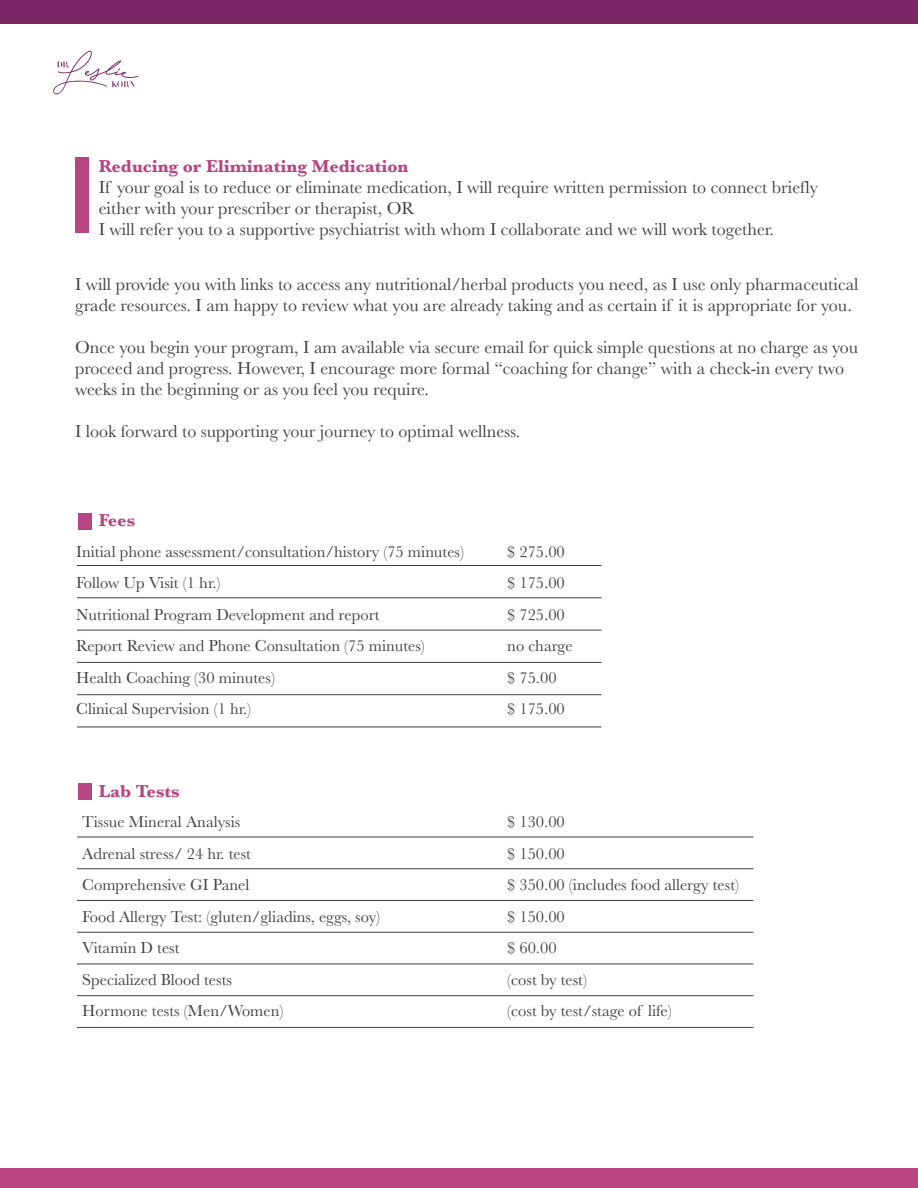
<style>
.page{position:relative;width:918px;height:1188px;background:#fff}
.page>*{position:absolute;margin:0;border:0;box-sizing:border-box;transform-origin:0 0}
.t1{font:18px/21px "Baskerville";color:#414042}
.t2{font:700 18px "Baskerville";color:#b84482}
.t3{font:16.5px/31.5px "Baskerville";color:#414042}
</style>
<div class="page">
<svg style="left:53px;top:50px;width:86px;height:45px"></svg>
<div style="left:0;top:0;width:918px;height:24px;background:#7b2566"></div>
<div style="left:0;top:1168px;width:918px;height:20px;background:#b84482"></div>
<div style="left:75px;top:158px;width:13px;height:75px;background:#b84482"></div>
<div style="left:78px;top:513px;width:13px;height:17px;background:#b84482"></div>
<div style="left:78px;top:783px;width:13px;height:17px;background:#b84482"></div>
<hr style="left:77px;top:565px;width:524px;height:1px;background:#414042">
<hr style="left:77px;top:598px;width:524px;height:1px;background:#414042">
<hr style="left:77px;top:630px;width:524px;height:1px;background:#414042">
<hr style="left:77px;top:662px;width:524px;height:1px;background:#414042">
<hr style="left:77px;top:694px;width:524px;height:1px;background:#414042">
<hr style="left:77px;top:727px;width:524px;height:1px;background:#414042">
<hr style="left:77px;top:837px;width:676px;height:1px;background:#414042">
<hr style="left:77px;top:868px;width:676px;height:1px;background:#414042">
<hr style="left:77px;top:900px;width:676px;height:1px;background:#414042">
<hr style="left:77px;top:932px;width:676px;height:1px;background:#414042">
<hr style="left:77px;top:964px;width:676px;height:1px;background:#414042">
<hr style="left:77px;top:995px;width:676px;height:1px;background:#414042">
<hr style="left:77px;top:1027px;width:676px;height:1px;background:#414042">
<p class="t2" style="left:99px;top:153px;width:311px">Reducing or Eliminating Medication</p>
<p class="t1" style="left:99px;top:177px;width:721px">If your goal is to reduce or eliminate medication, I will require written permission to connect briefly either with your prescriber or therapist, OR<br>I will refer you to a supportive psychiatrist with whom I collaborate and we will work together.</p>
<p class="t1" style="left:75px;top:274px;width:785px">I will provide you with links to access any nutritional/herbal products you need, as I use only pharmaceutical grade resources. I am happy to review what you are already taking and as certain if it is appropriate for you.</p>
<p class="t1" style="left:75px;top:337px;width:785px">Once you begin your program, I am available via secure email for quick simple questions at no charge as you proceed and progress. However, I encourage more formal “coaching for change” with a check-in every two weeks in the beginning or as you feel you require.</p>
<p class="t1" style="left:75px;top:421px;width:447px">I look forward to supporting your journey to optimal wellness.</p>
<p class="t2" style="left:99px;top:507px;width:38px">Fees</p>
<p class="t3" style="left:76px;top:536px;width:389px">Initial phone assessment/consultation/history (75 minutes)<br>Follow Up Visit (1 hr.)<br>Nutritional Program Development and report<br>Report Review and Phone Consultation (75 minutes)<br>Health Coaching (30 minutes)<br>Clinical Supervision (1 hr.)</p>
<p class="t3" style="left:507px;top:536px;width:67px">$ 275.00 $ 175.00 $ 725.00 no charge $ 75.00<br>$ 175.00</p>
<p class="t2" style="left:99px;top:778px;width:83px">Lab Tests</p>
<p class="t3" style="left:82px;top:806px;width:299px">Tissue Mineral Analysis<br>Adrenal stress/ 24 hr. test<br>Comprehensive GI Panel<br>Food Allergy Test: (gluten/gliadins, eggs, soy)<br>Vitamin D test<br>Specialized Blood tests<br>Hormone tests (Men/Women)</p>
<p class="t3" style="left:507px;top:806px;width:233px">$ 130.00<br>$ 150.00<br>$ 350.00 (includes food allergy test) $ 150.00<br>$ 60.00<br>(cost by test)<br>(cost by test/stage of life)</p>
</div>
